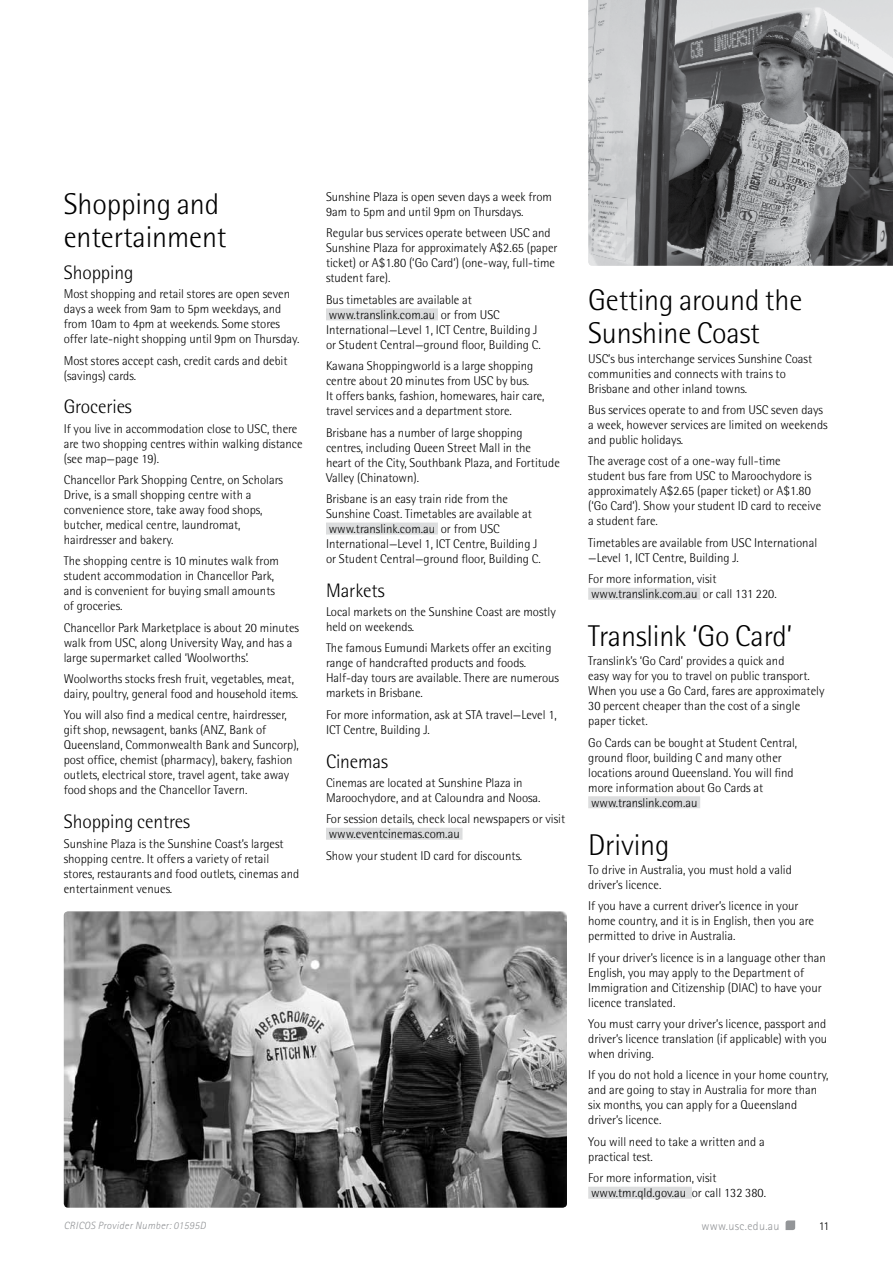
<style>
.page{position:relative;width:893px;height:1263px;background:#fff}
.page>*{position:absolute;margin:0;border:0;box-sizing:border-box;transform-origin:0 0}
.t1{font:300 30px/33px "Rotis Semi Sans";letter-spacing:-.005em;color:#000}
.t2{font:300 19.5px "Rotis Semi Sans";letter-spacing:-.005em;color:#000}
.t3{font:300 12.75px/15px "Rotis Semi Sans";color:#000}
.t4{font:300 12px "Rotis Sans Serif";letter-spacing:.03em;color:#939598}
.t5{font:300 12px "Rotis Sans Serif";color:#000}
.t6{font:italic 300 10.5px "Rotis Sans Serif";letter-spacing:.03em;color:#939598}
</style>
<div class="page">
<div style="left:326px;top:308px;width:112px;height:12px;background:#dcddde"></div>
<div style="left:326px;top:522px;width:112px;height:12px;background:#dcddde"></div>
<div style="left:326px;top:828px;width:136px;height:12px;background:#dcddde"></div>
<div style="left:588px;top:588px;width:112px;height:12px;background:#dcddde"></div>
<div style="left:588px;top:796px;width:112px;height:12px;background:#dcddde"></div>
<div style="left:588px;top:1187px;width:104px;height:12px;background:#dcddde"></div>
<img style="left:64px;top:911px;width:503px;height:297px">
<img style="left:588px;top:0;width:305px;height:266px">
<svg style="left:786px;top:1220px;width:9px;height:10px"></svg>
<h1 class="t1" style="left:64px;top:188px;width:164px">Shopping and entertainment</h1>
<h2 class="t2" style="left:64px;top:261px;width:71px">Shopping</h2>
<p class="t3" style="left:64px;top:286px;width:237px">Most shopping and retail stores are open seven days a week from 9am to 5pm weekdays, and from 10am to 4pm at weekends. Some stores offer late-night shopping until 9pm on Thursday.</p>
<p class="t3" style="left:64px;top:353px;width:225px">Most stores accept cash, credit cards and debit (savings) cards.</p>
<h2 class="t2" style="left:64px;top:396px;width:70px">Groceries</h2>
<p class="t3" style="left:64px;top:421px;width:240px">If you live in accommodation close to USC, there are two shopping centres within walking distance (see map—page 19).</p>
<p class="t3" style="left:64px;top:472px;width:221px">Chancellor Park Shopping Centre, on Scholars Drive, is a small shopping centre with a convenience store, take away food shops, butcher, medical centre, laundromat, hairdresser and bakery.</p>
<p class="t3" style="left:64px;top:553px;width:217px">The shopping centre is 10 minutes walk from student accommodation in Chancellor Park, and is convenient for buying small amounts of groceries.</p>
<p class="t3" style="left:64px;top:620px;width:237px">Chancellor Park Marketplace is about 20 minutes walk from USC, along University Way, and has a large supermarket called ‘Woolworths’.</p>
<p class="t3" style="left:64px;top:671px;width:236px">Woolworths stocks fresh fruit, vegetables, meat, dairy, poultry, general food and household items.</p>
<p class="t3" style="left:64px;top:708px;width:237px">You will also find a medical centre, hairdresser, gift shop, newsagent, banks (ANZ, Bank of Queensland, Commonwealth Bank and Suncorp), post office, chemist (pharmacy), bakery, fashion outlets, electrical store, travel agent, take away food shops and the Chancellor Tavern.</p>
<h2 class="t2" style="left:64px;top:810px;width:128px">Shopping centres</h2>
<p class="t3" style="left:64px;top:836px;width:237px">Sunshine Plaza is the Sunshine Coast’s largest shopping centre. It offers a variety of retail stores, restaurants and food outlets, cinemas and entertainment venues.</p>
<p class="t3" style="left:326px;top:189px;width:227px">Sunshine Plaza is open seven days a week from<br>9am to 5pm and until 9pm on Thursdays.</p>
<p class="t3" style="left:326px;top:226px;width:233px">Regular bus services operate between USC and Sunshine Plaza for approximately A$2.65 (paper ticket) or A$1.80 (‘Go Card’) (one-way, full-time student fare).</p>
<p class="t3" style="left:326px;top:292px;width:216px">Bus timetables are available at www.translink.com.au or from USC International—Level 1, ICT Centre, Building J or Student Central—ground floor, Building C.</p>
<p class="t3" style="left:326px;top:358px;width:220px">Kawana Shoppingworld is a large shopping centre about 20 minutes from USC by bus.<br>It offers banks, fashion, homewares, hair care, travel services and a department store.</p>
<p class="t3" style="left:326px;top:425px;width:235px">Brisbane has a number of large shopping centres, including Queen Street Mall in the<br>heart of the City, Southbank Plaza, and Fortitude Valley (Chinatown).</p>
<p class="t3" style="left:326px;top:491px;width:216px">Brisbane is an easy train ride from the Sunshine Coast. Timetables are available at www.translink.com.au or from USC International—Level 1, ICT Centre, Building J or Student Central—ground floor, Building C.</p>
<h2 class="t2" style="left:326px;top:579px;width:60px">Markets</h2>
<p class="t3" style="left:326px;top:604px;width:231px">Local markets on the Sunshine Coast are mostly held on weekends.</p>
<p class="t3" style="left:326px;top:641px;width:234px">The famous Eumundi Markets offer an exciting range of handcrafted products and foods.<br>Half-day tours are available. There are numerous markets in Brisbane.</p>
<p class="t3" style="left:326px;top:707px;width:232px">For more information, ask at STA travel—Level 1,<br>ICT Centre, Building J.</p>
<h2 class="t2" style="left:326px;top:750px;width:64px">Cinemas</h2>
<p class="t3" style="left:326px;top:775px;width:216px">Cinemas are located at Sunshine Plaza in<br>Maroochydore, and at Caloundra and Noosa.</p>
<p class="t3" style="left:326px;top:811px;width:241px">For session details, check local newspapers or visit www.eventcinemas.com.au</p>
<p class="t3" style="left:326px;top:848px;width:198px">Show your student ID card for discounts.</p>
<h1 class="t1" style="left:588px;top:284px;width:216px">Getting around the<br>Sunshine Coast</h1>
<p class="t3" style="left:588px;top:351px;width:225px">USC’s bus interchange services Sunshine Coast communities and connects with trains to<br>Brisbane and other inland towns.</p>
<p class="t3" style="left:588px;top:402px;width:241px">Bus services operate to and from USC seven days a week, however services are limited on weekends and public holidays.</p>
<p class="t3" style="left:588px;top:454px;width:234px">The average cost of a one-way full-time<br>student bus fare from USC to Maroochydore is approximately A$2.65 (paper ticket) or A$1.80 (‘Go Card’). Show your student ID card to receive a student fare.</p>
<p class="t3" style="left:588px;top:535px;width:230px">Timetables are available from USC International —Level 1, ICT Centre, Building J.</p>
<p class="t3" style="left:588px;top:571px;width:190px">For more information, visit www.translink.com.au or call 131 220.</p>
<h1 class="t1" style="left:588px;top:619px;width:205px">Translink ‘Go Card’</h1>
<p class="t3" style="left:588px;top:653px;width:238px">Translink’s ‘Go Card’ provides a quick and<br>easy way for you to travel on public transport.<br>When you use a Go Card, fares are approximately 30 percent cheaper than the cost of a single paper ticket.</p>
<p class="t3" style="left:588px;top:735px;width:211px">Go Cards can be bought at Student Central, ground floor, building C and many other locations around Queensland. You will find more information about Go Cards at www.translink.com.au</p>
<h1 class="t1" style="left:588px;top:828px;width:83px">Driving</h1>
<p class="t3" style="left:588px;top:862px;width:205px">To drive in Australia, you must hold a valid driver’s licence.</p>
<p class="t3" style="left:588px;top:898px;width:227px">If you have a current driver’s licence in your home country, and it is in English, then you are permitted to drive in Australia.</p>
<p class="t3" style="left:588px;top:950px;width:239px">If your driver’s licence is in a language other than English, you may apply to the Department of Immigration and Citizenship (DIAC) to have your licence translated.</p>
<p class="t3" style="left:588px;top:1016px;width:240px;text-align:justify">You must carry your driver’s licence, passport and driver’s licence translation (if applicable) with you when driving.</p>
<p class="t3" style="left:588px;top:1067px;width:242px">If you do not hold a licence in your home country, and are going to stay in Australia for more than six months, you can apply for a Queensland driver’s licence.</p>
<p class="t3" style="left:588px;top:1134px;width:178px">You will need to take a written and a practical test.</p>
<p class="t3" style="left:588px;top:1170px;width:179px">For more information, visit www.tmr.qld.gov.au or call 132 380.</p>
<p class="t6" style="left:64px;top:1219px;width:144px">CRICOS Provider Number: 01595D</p>
<p class="t4" style="left:701px;top:1219px;width:80px">www.usc.edu.au</p>
<p class="t5" style="left:819px;top:1219px;width:12px">11</p>
</div>
